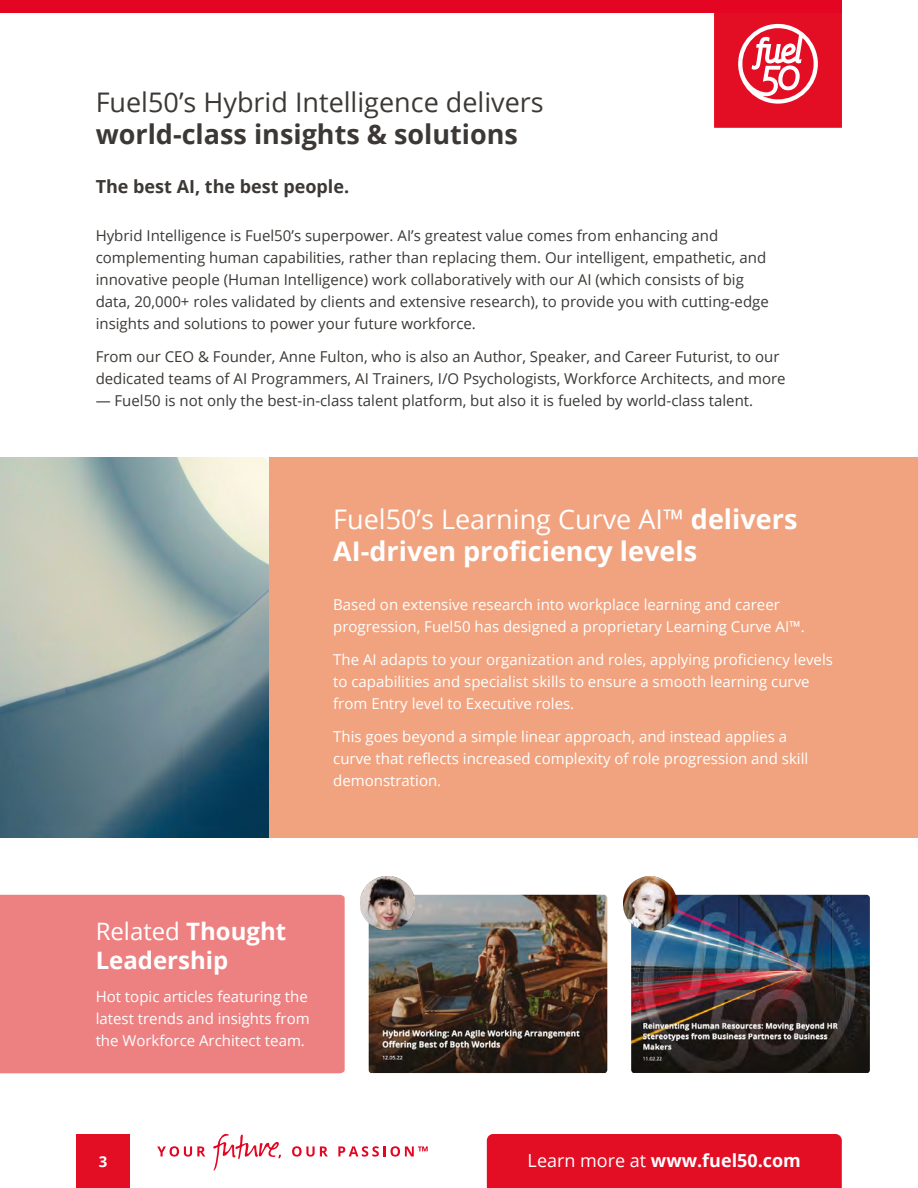
<style>
.page{position:relative;width:918px;height:1188px;background:#fff}
.page>*{position:absolute;margin:0;border:0;box-sizing:border-box;transform-origin:0 0}
.t1{font:700 27px/32.4px "Open Sans";color:#fff}
.t2{font:27px "Open Sans";color:#3b3835}
.t3{font:700 27px "Open Sans";color:#3b3835}
.t4{font:700 24px/28.8px "Open Sans";color:#fff}
.t5{font:700 18px "Open Sans";color:#fff}
.t6{font:700 18px "Open Sans";color:#3b3835}
.t7{font:15px/22.2px "Open Sans";color:#3b3835}
.t8{font:15px/22.2px "Open Sans";color:#fff}
.t9{font:700 15px "Open Sans";color:#fff}
.s1{font-weight:400}
</style>
<div class="page">
<div style="left:76px;top:1134px;width:54px;height:54px;background:#e30d24"></div>
<div style="left:487px;top:1134px;width:355px;height:54px;background:#e30d24"></div>
<svg style="left:157px;top:1146px;width:48px;height:11px"></svg>
<svg style="left:213px;top:1134px;width:68px;height:37px"></svg>
<svg style="left:292px;top:1146px;width:36px;height:11px"></svg>
<svg style="left:338px;top:1146px;width:90px;height:11px"></svg>
<div style="left:0;top:457px;width:918px;height:381px;background:#f1a37f"></div>
<svg style="left:714px;top:0;width:128px;height:128px;background:#e73144"></svg>
<div style="left:0;top:0;width:841px;height:13px;background:#e40523"></div>
<div style="left:0;top:895px;width:345px;height:178px;background:#ed8182"></div>
<img style="left:631px;top:895px;width:239px;height:178px">
<img style="left:623px;top:876px;width:54px;height:54px">
<img style="left:369px;top:895px;width:238px;height:178px">
<img style="left:361px;top:876px;width:53px;height:54px">
<img style="left:0;top:457px;width:269px;height:381px">
<h1 class="t2" style="left:96px;top:84px;width:450px">Fuel50’s Hybrid Intelligence delivers</h1>
<h1 class="t3" style="left:96px;top:116px;width:424px">world-class insights &amp; solutions</h1>
<p class="t6" style="left:96px;top:174px;width:255px">The best AI, the best people.</p>
<p class="t7" style="left:96px;top:224px;width:675px">Hybrid Intelligence is Fuel50’s superpower. AI’s greatest value comes from enhancing and complementing human capabilities, rather than replacing them. Our intelligent, empathetic, and innovative people (Human Intelligence) work collaboratively with our AI (which consists of big data, 20,000+ roles validated by clients and extensive research), to provide you with cutting-edge insights and solutions to power your future workforce.</p>
<p class="t7" style="left:96px;top:345px;width:692px">From our CEO &amp; Founder, Anne Fulton, who is also an Author, Speaker, and Career Futurist, to our dedicated teams of AI Programmers, AI Trainers, I/O Psychologists, Workforce Architects, and more</p>
<p class="t7" style="left:96px;top:389px;width:659px">— Fuel50 is not only the best-in-class talent platform, but also it is fueled by world-class talent.</p>
<h1 class="t1" style="left:333px;top:502px;width:466px"><span class="s1">Fuel50’s Learning Curve AI™</span> delivers<br>AI-driven proficiency levels</h1>
<p class="t8" style="left:333px;top:593px;width:473px">Based on extensive research into workplace learning and career progression, Fuel50 has designed a proprietary Learning Curve AI™.</p>
<p class="t8" style="left:333px;top:648px;width:501px">The AI adapts to your organization and roles, applying proficiency levels to capabilities and specialist skills to ensure a smooth learning curve from Entry level to Executive roles.</p>
<p class="t8" style="left:333px;top:725px;width:477px">This goes beyond a simple linear approach, and instead applies a curve that reflects increased complexity of role progression and skill demonstration.</p>
<h2 class="t4" style="left:96px;top:917px;width:192px"><span class="s1">Related</span> Thought<br>Leadership</h2>
<p class="t8" style="left:96px;top:985px;width:216px">Hot topic articles featuring the latest trends and insights from the Workforce Architect team.</p>
<p class="t9" style="left:99px;top:1151px;width:10px">3</p>
<p class="t5" style="left:528px;top:1148px;width:275px"><span class="s1">Learn more at</span> www.fuel50.com</p>
</div>
